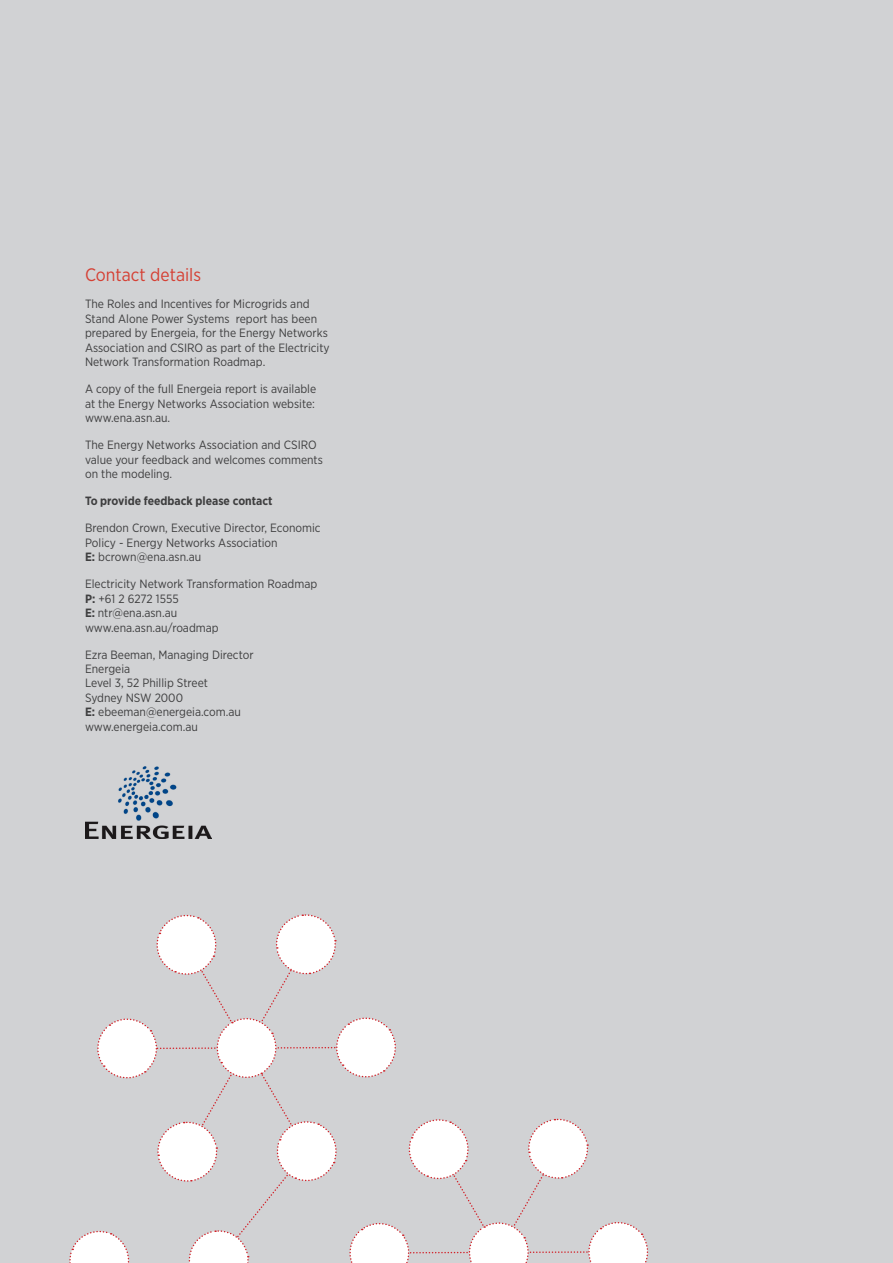
<style>
.page{position:relative;width:893px;height:1263px;background:#d1d2d4}
.page>*{position:absolute;margin:0;border:0;box-sizing:border-box;transform-origin:0 0}
.Head_C{font:18px "Gotham Narrow";color:#d53f33}
.Body{font:12px/14.4px "Gotham Narrow";color:#3e3e3f}
.Body-2{font:700 12px "Gotham Narrow";color:#3e3e3f}
.s1{font-weight:700}
</style>
<div class="page">
<svg style="left:69px;top:914px;width:580px;height:349px"></svg>
<img style="left:85px;top:766px;width:127px;height:72px">
<p class="Head_C" style="left:85px;top:264px;width:118px">Contact details</p>
<p class="Body" style="left:85px;top:297px;width:246px">The Roles and Incentives for Microgrids and Stand Alone Power Systems report has been prepared by Energeia, for the Energy Networks Association and CSIRO as part of the Electricity Network Transformation Roadmap.</p>
<p class="Body" style="left:85px;top:382px;width:233px;text-align:justify">A copy of the full Energeia report is available at the Energy Networks Association website: www.ena.asn.au.</p>
<p class="Body" style="left:85px;top:437px;width:239px">The Energy Networks Association and CSIRO value your feedback and welcomes comments on the modeling.</p>
<p class="Body-2" style="left:85px;top:493px;width:189px">To provide feedback please contact</p>
<p class="Body" style="left:85px;top:521px;width:237px">Brendon Crown, Executive Director, Economic<br>Policy - Energy Networks Association<br><span class="s1">E:</span> bcrown@ena.asn.au</p>
<p class="Body" style="left:85px;top:577px;width:234px">Electricity Network Transformation Roadmap<br><span class="s1">P:</span> +61 2 6272 1555<br><span class="s1">E:</span> ntr@ena.asn.au<br>www.ena.asn.au/roadmap</p>
<p class="Body" style="left:85px;top:647px;width:170px">Ezra Beeman, Managing Director<br>Energeia<br>Level 3, 52 Phillip Street<br>Sydney NSW 2000<br><span class="s1">E:</span> ebeeman@energeia.com.au www.energeia.com.au</p>
</div>
